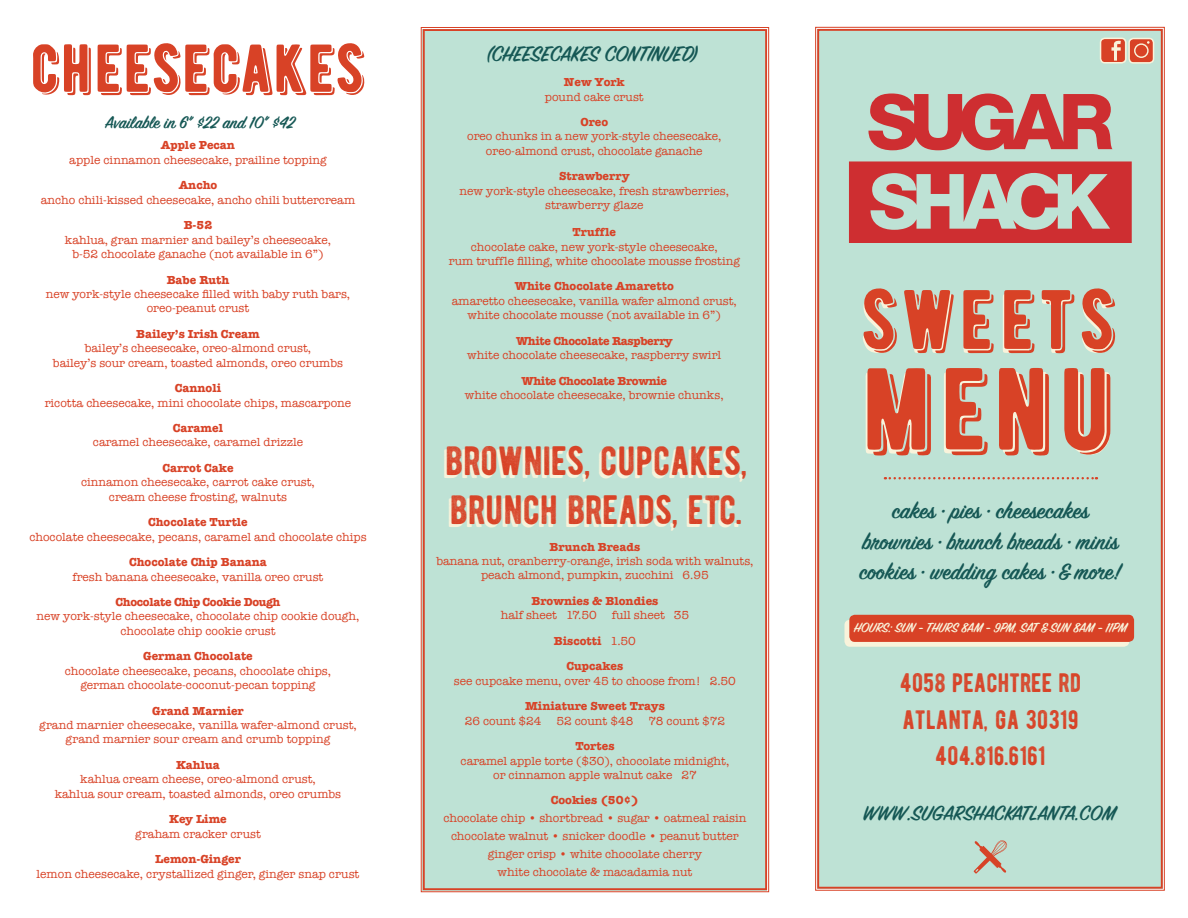
<style>
.page{position:relative;width:1188px;height:918px;background:#fff}
.page>*{position:absolute;margin:0;border:0;box-sizing:border-box;transform-origin:0 0}
.t1{font:116.25px "BERNIER Shade";color:#d84226}
.t2{font:84px "BERNIER Shade";letter-spacing:.055em;color:#d84226}
.t3{font:67.5px "BERNIER Shade";color:#d84226}
.t4{font:40.8px/48.9px "BERNIER Distressed";color:#d84226}
.t5{font:26.7px/36.3px "BERNIER Distressed";color:#d84226}
.t6{font:600 25.5px/30.5px "Sign Painter House Script";color:#165855;text-align:center}
.t7{font:600 24px "Sign Painter House Script";letter-spacing:-.01em;color:#165855}
.t8{font:600 22.95px "Sign Painter House Script";color:#165855}
.t9{font:600 19.2px "Sign Painter House Script";color:#165855}
.t10{font:600 15px "Sign Painter House Script";letter-spacing:-.01em;color:#f9f3db}
.t11{font:12px/14.4px "American Typewriter";color:#d84226;text-align:center}
.t12{font:700 12px/14.4px "American Typewriter";color:#d84226}
.t13{font:700 12px "American Typewriter";letter-spacing:-.025em;color:#d84226}
.s1{font-weight:700}
.s2{font-weight:400}
</style>
<div class="page">
<div style="left:421px;top:27px;width:348px;height:865px;background:#bee2d5"></div>
<div style="left:423px;top:29px;width:344px;height:861px;border:2px solid #d84226"></div>
<div style="left:815px;top:27px;width:350px;height:864px;background:#bee2d5"></div>
<div style="left:817px;top:29px;width:346px;height:860px;border:2px solid #d84226"></div>
<svg style="left:1101px;top:38px;width:23px;height:23px"></svg>
<div style="left:1102px;top:51px;width:12px;height:11px;background:#d84226"></div>
<div style="left:1117px;top:51px;width:6px;height:10px;background:#d84226"></div>
<div style="left:1100px;top:38px;width:27px;height:26px;border:2px solid #f9f3db;border-radius:4px"></div>
<div style="left:1129px;top:39px;width:25px;height:24px;background:#d84226;border-radius:4px"></div>
<div style="left:1128px;top:38px;width:26px;height:26px;border:2px solid #f9f3db;border-radius:4px"></div>
<svg style="left:1135px;top:44px;width:13px;height:13px"></svg>
<div style="left:1134px;top:43px;width:15px;height:15px;border:1px solid #f9f3db;border-radius:50%"></div>
<svg style="left:974px;top:840px;width:33px;height:34px"></svg>
<svg style="left:885px;top:477px;width:212px;height:2px"></svg>
<div style="left:844px;top:620px;width:285px;height:27px;background:#f9f3db;border-radius:5px"></div>
<div style="left:849px;top:615px;width:285px;height:27px;background:#d84226;border-radius:5px"></div>
<svg style="left:868px;top:94px;width:245px;height:56px;background:#c86f6c"></svg>
<svg style="left:849px;top:161px;width:283px;height:82px;background:#c86f6c"></svg>
<p class="t3" style="left:30px;top:26px;width:337px">CHEESECAKES</p>
<p class="t9" style="left:105px;top:111px;width:191px">Available in 6” $22 and 10” $42</p>
<p class="t11" style="left:69px;top:138px;width:259px"><span class="s1">Apple Pecan<br></span>apple cinnamon cheesecake, prailine topping</p>
<p class="t13" style="left:179px;top:175px;width:40px">Ancho</p>
<p class="t11" style="left:41px;top:192px;width:316px">ancho chili-kissed cheesecake, ancho chili buttercream</p>
<p class="t11" style="left:65px;top:218px;width:268px"><span class="s1">B-52<br></span>kahlua, gran marnier and bailey’s cheesecake, b-52 chocolate ganache (not available in 6”)</p>
<p class="t11" style="left:46px;top:272px;width:306px"><span class="s1">Babe Ruth<br></span>new york-style cheesecake filled with baby ruth bars, oreo-peanut crust</p>
<p class="t11" style="left:53px;top:326px;width:292px"><span class="s1">Bailey’s Irish Cream<br></span>bailey’s cheesecake, oreo-almond crust,<br>bailey’s sour cream, toasted almonds, oreo crumbs</p>
<p class="t11" style="left:45px;top:381px;width:308px"><span class="s1">Cannoli<br></span>ricotta cheesecake, mini chocolate chips, mascarpone</p>
<p class="t11" style="left:93px;top:420px;width:212px"><span class="s1">Caramel<br></span>caramel cheesecake, caramel drizzle</p>
<p class="t11" style="left:81px;top:460px;width:235px"><span class="s1">Carrot Cake<br></span>cinnamon cheesecake, carrot cake crust, cream cheese frosting, walnuts</p>
<p class="t11" style="left:29px;top:515px;width:339px"><span class="s1">Chocolate Turtle<br></span>chocolate cheesecake, pecans, caramel and chocolate chips</p>
<p class="t11" style="left:73px;top:555px;width:252px"><span class="s1">Chocolate Chip Banana<br></span>fresh banana cheesecake, vanilla oreo crust</p>
<p class="t11" style="left:37px;top:594px;width:324px"><span class="s1">Chocolate Chip Cookie Dough<br></span>new york-style cheesecake, chocolate chip cookie dough, chocolate chip cookie crust</p>
<p class="t11" style="left:65px;top:649px;width:268px"><span class="s1">German Chocolate<br></span>chocolate cheesecake, pecans, chocolate chips, german chocolate-coconut-pecan topping</p>
<p class="t11" style="left:39px;top:703px;width:319px"><span class="s1">Grand Marnier<br></span>grand marnier cheesecake, vanilla wafer-almond crust, grand marnier sour cream and crumb topping</p>
<p class="t11" style="left:55px;top:757px;width:288px"><span class="s1">Kahlua<br></span>kahlua cream cheese, oreo-almond crust,<br>kahlua sour cream, toasted almonds, oreo crumbs</p>
<p class="t11" style="left:135px;top:812px;width:127px"><span class="s1">Key Lime<br></span>graham cracker crust</p>
<p class="t11" style="left:37px;top:852px;width:324px"><span class="s1">Lemon-Ginger<br></span>lemon cheesecake, crystallized ginger, ginger snap crust</p>
<p class="t7" style="left:487px;top:39px;width:211px">(CHEESECAKES CONTINUED)</p>
<p class="t11" style="left:545px;top:75px;width:100px"><span class="s1">New York </span>pound cake crust</p>
<p class="t11" style="left:467px;top:114px;width:256px"><span class="s1">Oreo<br></span>oreo chunks in a new york-style cheesecake, oreo-almond crust, chocolate ganache</p>
<p class="t11" style="left:460px;top:169px;width:271px"><span class="s1">Strawberry<br></span>new york-style cheesecake, fresh strawberries, strawberry glaze</p>
<p class="t11" style="left:449px;top:225px;width:293px"><span class="s1">Truffle<br></span>chocolate cake, new york-style cheesecake,<br>rum truffle filling, white chocolate mousse frosting</p>
<p class="t11" style="left:452px;top:279px;width:286px"><span class="s1">White Chocolate Amaretto<br></span>amaretto cheesecake, vanilla wafer almond crust, white chocolate mousse (not available in 6”)</p>
<p class="t13" style="left:516px;top:330px;width:158px">White Chocolate Raspberry</p>
<p class="t11" style="left:467px;top:348px;width:255px">white chocolate cheesecake, raspberry swirl</p>
<p class="t13" style="left:521px;top:370px;width:147px">White Chocolate Brownie</p>
<p class="t11" style="left:465px;top:387px;width:260px">white chocolate cheesecake, brownie chunks,</p>
<p class="t4" style="left:445px;top:435px;width:304px">BROWNIES, CUPCAKES,<br>BRUNCH BREADS, ETC.</p>
<p class="t11" style="left:436px;top:539px;width:319px"><span class="s1">Brunch Breads<br></span>banana nut, cranberry-orange, irish soda with walnuts, peach almond, pumpkin, zucchini 6.95</p>
<p class="t12" style="left:501px;top:593px;width:159px;text-indent:31px">Brownies &amp; Blondies <span class="s2">half sheet 17.50</span></p>
<p class="t11" style="left:612px;top:608px;width:79px">full sheet 35</p>
<p class="t12" style="left:554px;top:633px;width:83px">Biscotti <span class="s2">1.50</span></p>
<p class="t12" style="left:567px;top:659px;width:58px">Cupcakes</p>
<p class="t11" style="left:454px;top:668px;width:283px;line-height:25.5px">see cupcake menu, over 45 to choose from! 2.50<br><span class="s1">Miniature Sweet Trays</span></p>
<p class="t11" style="left:465px;top:713px;width:170px">26 count $24 52 count $48</p>
<p class="t11" style="left:648px;top:713px;width:78px">78 count $72</p>
<p class="t11" style="left:461px;top:739px;width:270px"><span class="s1">Tortes<br></span>caramel apple torte ($30), chocolate midnight, or cinnamon apple walnut cake 27</p>
<p class="t11" style="left:443px;top:791px;width:305px;line-height:18px"><span class="s1">Cookies (50¢)<br></span>chocolate chip • shortbread • sugar • oatmeal raisin chocolate walnut • snicker doodle • peanut butter ginger crisp • white chocolate cherry<br>white chocolate &amp; macadamia nut</p>
<p class="t2" style="left:862px;top:267px;width:257px">SWEETS</p>
<p class="t1" style="left:862px;top:335px;width:257px">MENU</p>
<p class="t6" style="left:863px;top:498px;width:257px">cakes • pies • cheesecakes brownies • brunch breads • minis</p>
<p class="t6" style="left:860px;top:559px;width:263px">cookies • wedding cakes • &amp; more!</p>
<p class="t10" style="left:854px;top:618px;width:275px">HOURS: SUN - THURS 8AM - 9PM, SAT &amp; SUN 8AM - 11PM</p>
<p class="t5" style="left:900px;top:664px;width:183px">4058 PEACHTREE RD<br>ATLANTA, GA 30319</p>
<p class="t5" style="left:935px;top:737px;width:112px">404.816.6161</p>
<p class="t8" style="left:863px;top:799px;width:254px">WWW.SUGARSHACKATLANTA.COM</p>
</div>
